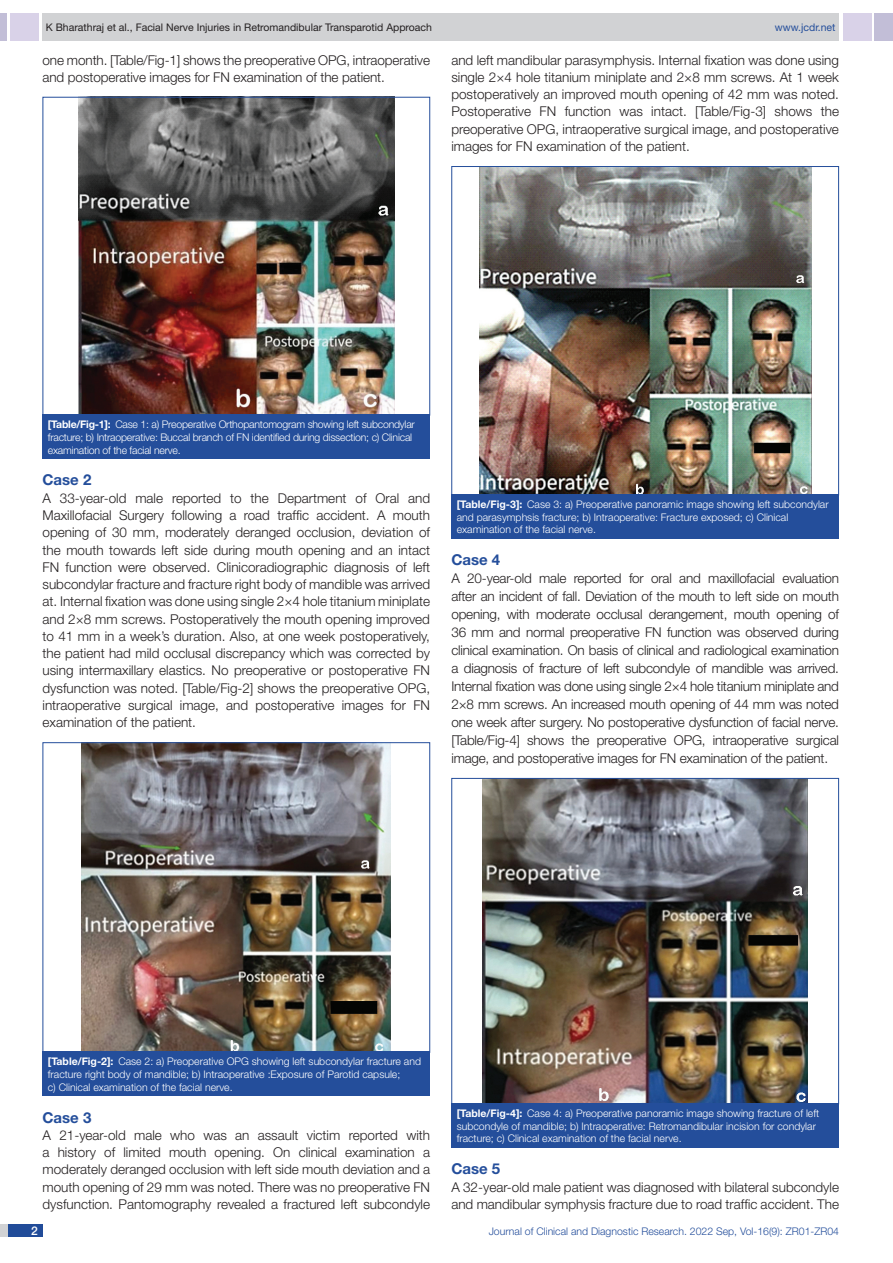
<style>
.page{position:relative;width:893px;height:1263px;background:#fff}
.page>*{position:absolute;margin:0;border:0;box-sizing:border-box;transform-origin:0 0}
.HEAD_2{font:700 15px "Helvetica Neue";color:#244e9b}
.Body_text{font:300 13.5px/17.2px "Helvetica Neue";color:#231f20;text-align:justify}
.t1{font:500 12px "Helvetica Neue";color:#fff}
.TABLE_FIG{font:300 10.5px/12.6px "Helvetica Neue";color:#fff}
.TABLE_FIG-2{font:300 10.5px/12.6px "Helvetica Neue";letter-spacing:-.02em;color:#fff}
.t2{font:10.5px "Helvetica Neue";color:#231f20}
.t3{font:300 10.5px "Helvetica Neue";color:#244e9b}
.t4{font:10.5px "Helvetica Neue";color:#244e9b}
.s1{font-weight:700}
</style>
<div class="page">
<div style="left:0;top:13px;width:7px;height:28px;background:#c2bed7"></div>
<div style="left:10px;top:13px;width:29px;height:28px;background:#d9d2e8"></div>
<div style="left:43px;top:13px;width:796px;height:28px;background:#d1d2d4"></div>
<div style="left:875px;top:13px;width:18px;height:28px;background:#c2bed7"></div>
<div style="left:843px;top:13px;width:29px;height:28px;background:#d9d2e8"></div>
<div style="left:0;top:1224px;width:43px;height:13px;background:#d1d2d4"></div>
<div style="left:8px;top:1224px;width:35px;height:13px;background:#214c99"></div>
<img style="left:479px;top:168px;width:332px;height:325px">
<div style="left:451px;top:494px;width:388px;height:44px;background:#244e9b"></div>
<img style="left:78px;top:99px;width:316px;height:314px">
<div style="left:43px;top:97px;width:387px;height:318px;border:1px solid #244e9b"></div>
<div style="left:43px;top:415px;width:387px;height:44px;background:#244e9b"></div>
<img style="left:82px;top:744px;width:309px;height:307px">
<div style="left:43px;top:1052px;width:387px;height:44px;background:#244e9b"></div>
<img style="left:483px;top:780px;width:324px;height:322px">
<div style="left:451px;top:1103px;width:388px;height:44px;background:#244e9b"></div>
<p class="t2" style="left:46px;top:21px;width:388px">K Bharathraj et al., Facial Nerve Injuries in Retromandibular Transparotid Approach</p>
<p class="t4" style="left:775px;top:21px;width:62px">www.jcdr.net</p>
<p class="Body_text" style="left:43px;top:51px;width:389px">one month. [Table/Fig-1] shows the preoperative OPG, intraoperative and postoperative images for FN examination of the patient.</p>
<p class="Body_text" style="left:451px;top:51px;width:389px">and left mandibular parasymphysis. Internal fixation was done using single 2×4 hole titanium miniplate and 2×8 mm screws. At 1 week postoperatively an improved mouth opening of 42 mm was noted.<br>Postoperative FN function was intact. [Table/Fig-3] shows the preoperative OPG, intraoperative surgical image, and postoperative images for FN examination of the patient.</p>
<p class="TABLE_FIG-2" style="left:48px;top:418px;width:369px"><span class="s1">[Table/Fig-1]:</span> Case 1: a) Preoperative Orthopantomogram showing left subcondylar fracture; b) Intraoperative: Buccal branch of FN identified during dissection; c) Clinical examination of the facial nerve.</p>
<p class="HEAD_2" style="left:43px;top:471px;width:50px">Case 2</p>
<p class="Body_text" style="left:43px;top:489px;width:389px">A 33-year-old male reported to the Department of Oral and Maxillofacial Surgery following a road traffic accident. A mouth opening of 30 mm, moderately deranged occlusion, deviation of the mouth towards left side during mouth opening and an intact FN function were observed. Clinicoradiographic diagnosis of left subcondylar fracture and fracture right body of mandible was arrived at. Internal fixation was done using single 2×4 hole titanium miniplate and 2×8 mm screws. Postoperatively the mouth opening improved to 41 mm in a week’s duration. Also, at one week postoperatively, the patient had mild occlusal discrepancy which was corrected by using intermaxillary elastics. No preoperative or postoperative FN dysfunction was noted. [Table/Fig-2] shows the preoperative OPG, intraoperative surgical image, and postoperative images for FN examination of the patient.</p>
<p class="TABLE_FIG" style="left:457px;top:498px;width:373px"><span class="s1">[Table/Fig-3]:</span> Case 3: a) Preoperative panoramic image showing left subcondylar and parasymphsis fracture; b) Intraoperative: Fracture exposed; c) Clinical examination of the facial nerve.</p>
<p class="HEAD_2" style="left:451px;top:551px;width:50px">Case 4</p>
<p class="Body_text" style="left:451px;top:569px;width:389px;line-height:18px">A 20-year-old male reported for oral and maxillofacial evaluation after an incident of fall. Deviation of the mouth to left side on mouth opening, with moderate occlusal derangement, mouth opening of 36 mm and normal preoperative FN function was observed during clinical examination. On basis of clinical and radiological examination a diagnosis of fracture of left subcondyle of mandible was arrived.<br>Internal fixation was done using single 2×4 hole titanium miniplate and 2×8 mm screws. An increased mouth opening of 44 mm was noted one week after surgery. No postoperative dysfunction of facial nerve. [Table/Fig-4] shows the preoperative OPG, intraoperative surgical image, and postoperative images for FN examination of the patient.</p>
<p class="TABLE_FIG" style="left:48px;top:1055px;width:375px"><span class="s1">[Table/Fig-2]:</span> Case 2: a) Preoperative OPG showing left subcondylar fracture and fracture right body of mandible; b) Intraoperative :Exposure of Parotid capsule;<br>c) Clinical examination of the facial nerve.</p>
<p class="HEAD_2" style="left:43px;top:1108px;width:50px">Case 3</p>
<p class="Body_text" style="left:43px;top:1126px;width:389px">A 21-year-old male who was an assault victim reported with a history of limited mouth opening. On clinical examination a moderately deranged occlusion with left side mouth deviation and a mouth opening of 29 mm was noted. There was no preoperative FN dysfunction. Pantomography revealed a fractured left subcondyle</p>
<p class="TABLE_FIG" style="left:457px;top:1107px;width:364px"><span class="s1">[Table/Fig-4]:</span> Case 4: a) Preoperative panoramic image showing fracture of left subcondyle of mandible; b) Intraoperative: Retromandibular incision for condylar fracture; c) Clinical examination of the facial nerve.</p>
<p class="HEAD_2" style="left:451px;top:1160px;width:50px">Case 5</p>
<p class="Body_text" style="left:451px;top:1178px;width:389px">A 32-year-old male patient was diagnosed with bilateral subcondyle and mandibular symphysis fracture due to road traffic accident. The</p>
<p class="t1" style="left:31px;top:1223px;width:8px">2</p>
<p class="t3" style="left:489px;top:1225px;width:352px">Journal of Clinical and Diagnostic Research. 2022 Sep, Vol-16(9): ZR01-ZR04</p>
</div>
